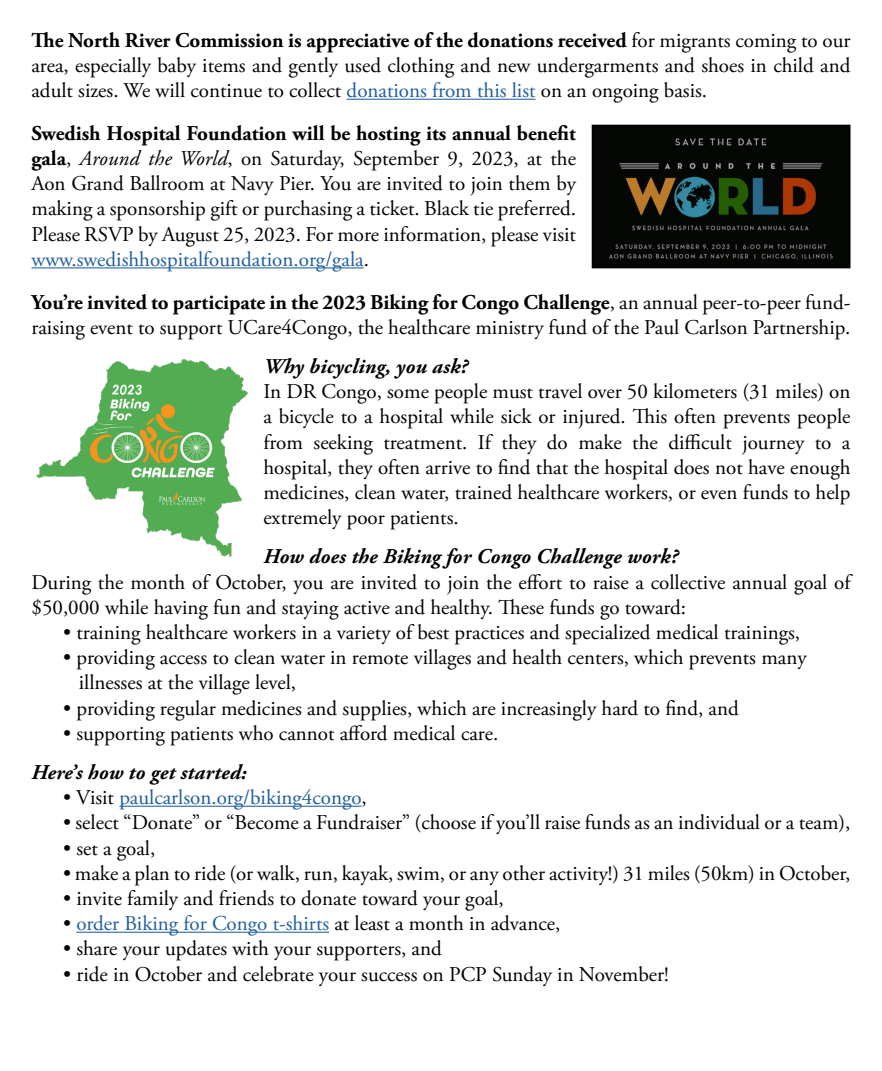
<style>
.page{position:relative;width:882px;height:1071px;background:#fff}
.page>*{position:absolute;margin:0;border:0;box-sizing:border-box;transform-origin:0 0}
.t1{font:21px/25.2px "Adobe Garamond Pro";color:#000;text-align:justify}
.t2{font:21px "Adobe Garamond Pro";color:#215e9e}
.t3{font:italic 700 21px "Adobe Garamond Pro";letter-spacing:.01em;color:#000}
.s1{font-weight:700}
.s2{color:#215e9e}
.s3{font-style:italic}
.s4{color:#000}
</style>
<div class="page">
<hr style="left:347px;top:99px;width:189px;height:1px;background:#215e9e">
<hr style="left:32px;top:267px;width:332px;height:1px;background:#215e9e">
<hr style="left:119px;top:806px;width:243px;height:1px;background:#215e9e">
<hr style="left:76px;top:932px;width:253px;height:1px;background:#215e9e">
<img style="left:36px;top:359px;width:212px;height:198px">
<img style="left:595px;top:128px;width:252px;height:137px">
<div style="left:592px;top:125px;width:258px;height:143px;border:2px solid #000"></div>
<p class="t1" style="left:32px;top:28px;width:821px"><span class="s1">The North River Commission is appreciative of the donations received</span> for migrants coming to our area, especially baby items and gently used clothing and new undergarments and shoes in child and adult sizes. We will continue to collect <span class="s2">donations from this list</span> on an ongoing basis.</p>
<p class="t1" style="left:32px;top:121px;width:546px"><span class="s1">Swedish Hospital Foundation will be hosting its annual benefit gala</span>, <span class="s3">Around the World</span>, on Saturday, September 9, 2023, at the Aon Grand Ballroom at Navy Pier. You are invited to join them by making a sponsorship gift or purchasing a ticket. Black tie preferred.<br>Please RSVP by August 25, 2023. For more information, please visit <span class="s2">www.swedishhospitalfoundation.org/gala</span>.</p>
<p class="t1" style="left:32px;top:290px;width:821px"><span class="s1">You’re invited to participate in the 2023 Biking for Congo Challenge</span>, an annual peer-to-peer fund&shy;raising event to support UCare4Congo, the healthcare ministry fund of the Paul Carlson Partnership.</p>
<p class="t3" style="left:263px;top:354px;width:206px">Why bicycling, you ask?</p>
<p class="t1" style="left:263px;top:380px;width:589px">In DR Congo, some people must travel over 50 kilometers (31 miles) on a bicycle to a hospital while sick or injured. This often prevents people from seeking treatment. If they do make the difficult journey to a hospital, they often arrive to find that the hospital does not have enough medicines, clean water, trained healthcare workers, or even funds to help extremely poor patients.</p>
<p class="t3" style="left:263px;top:545px;width:416px">How does the Biking for Congo Challenge work?</p>
<p class="t1" style="left:32px;top:570px;width:821px">During the month of October, you are invited to join the effort to raise a collective annual goal of $50,000 while having fun and staying active and healthy. These funds go toward:</p>
<p class="t1" style="left:63px;top:620px;width:739px">• training healthcare workers in a variety of best practices and specialized medical trainings,</p>
<p class="t1" style="left:79px;top:646px;width:729px;text-indent:-16px">• providing access to clean water in remote villages and health centers, which prevents many illnesses at the village level,</p>
<p class="t1" style="left:63px;top:696px;width:677px">• providing regular medicines and supplies, which are increasingly hard to find, and</p>
<p class="t1" style="left:63px;top:721px;width:437px">• supporting patients who cannot afford medical care.</p>
<p class="t3" style="left:32px;top:760px;width:216px">Here’s how to get started:</p>
<p class="t2" style="left:63px;top:785px;width:305px"><span class="s4">• Visit</span> paulcarlson.org/biking4congo<span class="s4">,</span></p>
<p class="t1" style="left:63px;top:811px;width:789px">• select “Donate” or “Become a Fundraiser” (choose if you’ll raise funds as an individual or a team),</p>
<p class="t1" style="left:63px;top:836px;width:94px">• set a goal,</p>
<p class="t1" style="left:63px;top:861px;width:789px">• make a plan to ride (or walk, run, kayak, swim, or any other activity!) 31 miles (50km) in October,</p>
<p class="t1" style="left:63px;top:886px;width:442px">• invite family and friends to donate toward your goal,</p>
<p class="t2" style="left:63px;top:911px;width:499px"><span class="s4">•</span> order Biking for Congo t-shirts <span class="s4">at least a month in advance,</span></p>
<p class="t1" style="left:63px;top:937px;width:380px">• share your updates with your supporters, and</p>
<p class="t1" style="left:63px;top:962px;width:607px">• ride in October and celebrate your success on PCP Sunday in November!</p>
</div>
